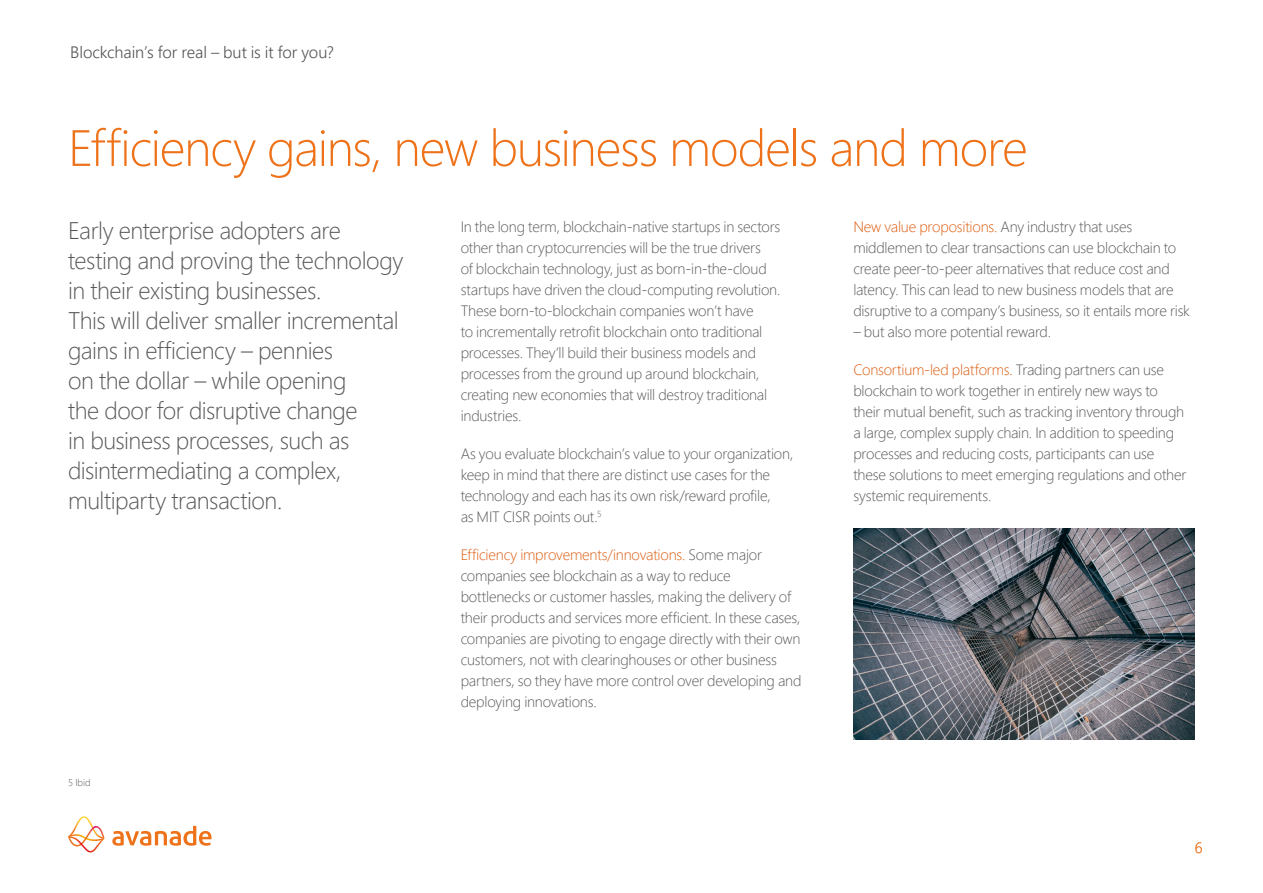
<style>
.page{position:relative;width:1263px;height:893px;background:#fff}
.page>*{position:absolute;margin:0;border:0;box-sizing:border-box;transform-origin:0 0}
.t1{font:300 51px "Segoe Pro";letter-spacing:-.025em;color:#ee7219}
.t2{font:300 24px/30px "Segoe Pro";letter-spacing:-.02em;color:#575756}
.t3{font:300 16.5px "Segoe Pro";letter-spacing:-.005em;color:#575756}
.t4{font:300 15px/21px "Segoe Pro";letter-spacing:-.015em;color:#575756}
.t5{font:300 15px "Segoe Pro";color:#ee7219}
.t6{font:300 9.75px "Segoe Pro";color:#575756}
.s1{color:#dd590a}
</style>
<div class="page">
<img style="left:853px;top:528px;width:342px;height:212px">
<svg style="left:112px;top:826px;width:99px;height:20px"></svg>
<svg style="left:68px;top:816px;width:37px;height:36px"></svg>
<p class="t3" style="left:70px;top:41px;width:265px">Blockchain’s for real – but is it for you?</p>
<h1 class="t1" style="left:68px;top:113px;width:961px">Efficiency gains, new business models and more</h1>
<p class="t4" style="left:461px;top:216px;width:321px">In the long term, blockchain-native startups in sectors other than cryptocurrencies will be the true drivers<br>of blockchain technology, just as born-in-the-cloud startups have driven the cloud-computing revolution.<br>These born-to-blockchain companies won’t have<br>to incrementally retrofit blockchain onto traditional processes. They’ll build their business models and processes from the ground up around blockchain, creating new economies that will destroy traditional industries.</p>
<p class="t4" style="left:461px;top:443px;width:334px">As you evaluate blockchain’s value to your organization, keep in mind that there are distinct use cases for the technology and each has its own risk/reward profile,<br>as MIT CISR points out.<sup>5</sup></p>
<p class="t4" style="left:461px;top:544px;width:342px"><span class="s1">Efficiency improvements/innovations.</span> Some major companies see blockchain as a way to reduce bottlenecks or customer hassles, making the delivery of their products and services more efficient. In these cases, companies are pivoting to engage directly with their own customers, not with clearinghouses or other business partners, so they have more control over developing and deploying innovations.</p>
<p class="t2" style="left:68px;top:215px;width:337px">Early enterprise adopters are testing and proving the technology in their existing businesses.<br>This will deliver smaller incremental gains in efficiency – pennies<br>on the dollar – while opening<br>the door for disruptive change<br>in business processes, such as disintermediating a complex, multiparty transaction.</p>
<p class="t4" style="left:853px;top:216px;width:338px"><span class="s1">New value propositions.</span> Any industry that uses middlemen to clear transactions can use blockchain to create peer-to-peer alternatives that reduce cost and latency. This can lead to new business models that are disruptive to a company’s business, so it entails more risk</p>
<p class="t4" style="left:853px;top:321px;width:199px">– but also more potential reward.</p>
<p class="t4" style="left:853px;top:359px;width:335px"><span class="s1">Consortium-led platforms.</span> Trading partners can use blockchain to work together in entirely new ways to their mutual benefit, such as tracking inventory through a large, complex supply chain. In addition to speeding processes and reducing costs, participants can use these solutions to meet emerging regulations and other systemic requirements.</p>
<p class="t6" style="left:68px;top:776px;width:24px">5 Ibid</p>
<p class="t5" style="left:1195px;top:838px;width:9px">6</p>
</div>
